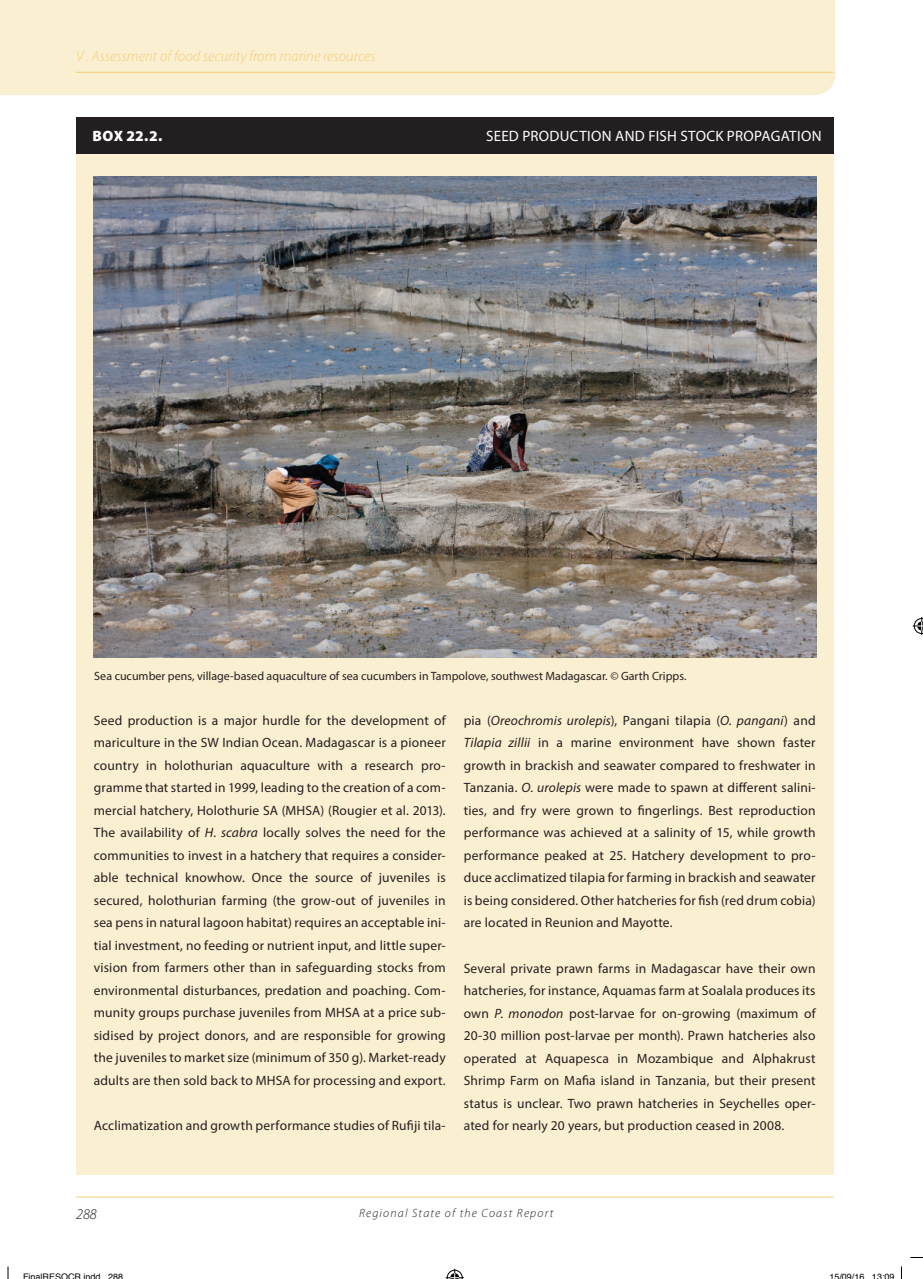
<style>
.page{position:relative;width:923px;height:1279px;background:#fff}
.page>*{position:absolute;margin:0;border:0;box-sizing:border-box;transform-origin:0 0}
.t1{font:italic 300 15px "Myriad Pro";color:#f3cd78}
.t2{font:15px "Myriad Pro";color:#fff}
.t3{font:900 15px "Myriad Pro";color:#fff}
.t4{font:italic 300 15px "Myriad Pro";color:#231f20}
.t5{font:13.5px/22.5px "Myriad Pro";letter-spacing:.015em;color:#231f20;text-align:justify}
.t6{font:12px "Myriad Pro";color:#231f20}
.t7{font:italic 300 12px "Myriad Pro";letter-spacing:.1em;color:#231f20}
.t8{font:9px "Helvetica";color:#000}
.s1{font-style:italic}
</style>
<div class="page">
<div style="left:0;top:0;width:835px;height:95px;background:#fbefd1"></div>
<hr style="left:76px;top:72px;width:757px;height:1px;background:#f3cd78">
<hr style="left:76px;top:1197px;width:757px;height:1px;background:#f3cd78">
<div style="left:76px;top:140px;width:757px;height:1035px;background:#fbefd1"></div>
<div style="left:76px;top:117px;width:757px;height:36px;background:#231f20"></div>
<img style="left:93px;top:176px;width:723px;height:482px">
<svg style="left:910px;top:1257px;width:12px;height:1px"></svg>
<svg style="left:7px;top:1266px;width:2px;height:13px"></svg>
<svg style="left:901px;top:1266px;width:1px;height:13px"></svg>
<svg style="left:445px;top:1269px;width:18px;height:10px"></svg>
<svg style="left:912px;top:617px;width:10px;height:18px"></svg>
<p class="t1" style="left:76px;top:47px;width:301px">V . Assessment of food security from marine resources</p>
<p class="t3" style="left:93px;top:126px;width:71px">BOX 22.2.</p>
<p class="t2" style="left:486px;top:127px;width:17px">Seed</p>
<p class="t2" style="left:522px;top:127px;width:10px">production</p>
<p class="t2" style="left:615px;top:127px;width:11px">and</p>
<p class="t2" style="left:648px;top:127px;width:8px">fish</p>
<p class="t2" style="left:680px;top:127px;width:10px">stock</p>
<p class="t2" style="left:727px;top:127px;width:10px">propagation</p>
<p class="t6" style="left:94px;top:668px;width:593px">Sea cucumber pens, village-based aquaculture of sea cucumbers in Tampolove, southwest Madagascar. © Garth Cripps.</p>
<p class="t5" style="left:94px;top:709px;width:353px">Seed production is a major hurdle for the development of mariculture in the SW Indian Ocean. Madagascar is a pioneer country in holothurian aquaculture with a research pro&shy;gramme that started in 1999, leading to the creation of a com&shy;mercial hatchery, Holothurie SA (MHSA) (Rougier et al. 2013).<br>The availability of <span class="s1">H. scabra</span> locally solves the need for the communities to invest in a hatchery that requires a consider&shy;able technical knowhow. Once the source of juveniles is secured, holothurian farming (the grow-out of juveniles in sea pens in natural lagoon habitat) requires an acceptable ini&shy;tial investment, no feeding or nutrient input, and little super&shy;vision from farmers other than in safeguarding stocks from environmental disturbances, predation and poaching. Com&shy;munity groups purchase juveniles from MHSA at a price sub&shy;sidised by project donors, and are responsible for growing the juveniles to market size (minimum of 350 g). Market-ready adults are then sold back to MHSA for processing and export.</p>
<p class="t5" style="left:94px;top:1114px;width:353px">Acclimatization and growth performance studies of Rufiji tila-</p>
<p class="t5" style="left:463px;top:709px;width:353px">pia (<span class="s1">Oreochromis urolepis</span>), Pangani tilapia (<span class="s1">O. pangani</span>) and <span class="s1">Tilapia zillii</span> in a marine environment have shown faster growth in brackish and seawater compared to freshwater in Tanzania. <span class="s1">O. urolepis</span> were made to spawn at different salini&shy;ties, and fry were grown to fingerlings. Best reproduction performance was achieved at a salinity of 15, while growth performance peaked at 25. Hatchery development to pro&shy;duce acclimatized tilapia for farming in brackish and seawater is being considered. Other hatcheries for fish (red drum cobia) are located in Reunion and Mayotte.</p>
<p class="t5" style="left:463px;top:956px;width:353px">Several private prawn farms in Madagascar have their own hatcheries, for instance, Aquamas farm at Soalala produces its own <span class="s1">P. monodon</span> post-larvae for on-growing (maximum of 20-30 million post-larvae per month). Prawn hatcheries also operated at Aquapesca in Mozambique and Alphakrust Shrimp Farm on Mafia island in Tanzania, but their present status is unclear. Two prawn hatcheries in Seychelles oper&shy;ated for nearly 20 years, but production ceased in 2008.</p>
<p class="t4" style="left:76px;top:1205px;width:22px">288</p>
<p class="t7" style="left:359px;top:1206px;width:196px">Regional State of the Coast Report</p>
<p class="t8" style="left:23px;top:1270px;width:102px">FinalRESOCR indd 288</p>
<p class="t8" style="left:829px;top:1270px;width:67px">15/09/16 13:09</p>
</div>
